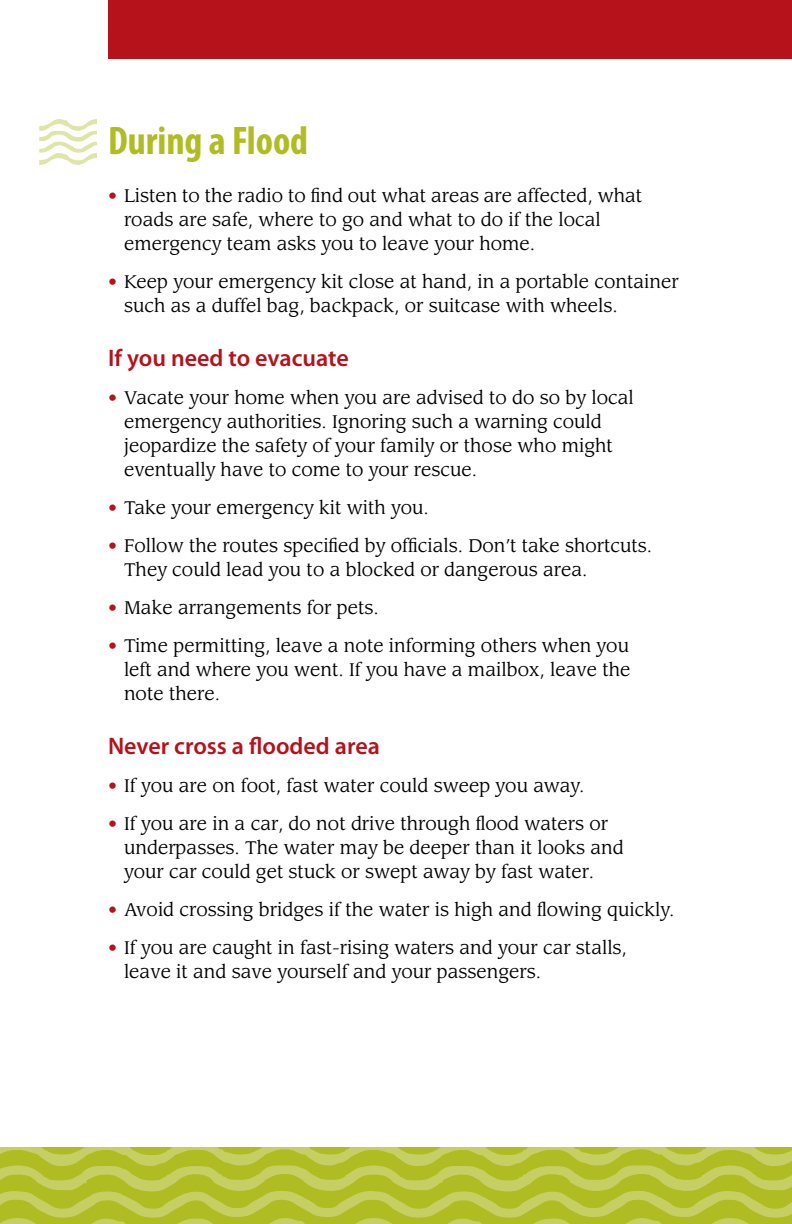
<style>
.page{position:relative;width:792px;height:1224px;background:#fff}
.page>*{position:absolute;margin:0;border:0;box-sizing:border-box;transform-origin:0 0}
.t1{font:700 condensed 40px "Myriad Pro";color:#afbc22}
.t2{font:600 24px "Myriad Pro";color:#b5121b}
.t3{font:18px/24px "Leawood";color:#000}
.s1{font-weight:700;color:#b5121b}
</style>
<div class="page">
<svg style="left:0;top:1148px;width:792px;height:76px;background:#b8c33b"></svg>
<div style="left:108px;top:0;width:684px;height:59px;background:#b5121b"></div>
<svg style="left:39px;top:119px;width:58px;height:46px"></svg>
<h1 class="t1" style="left:108px;top:116px;width:202px">During a Flood</h1>
<p class="t3" style="left:124px;top:184px;width:520px;text-indent:-16px"><span class="s1">•</span> Listen to the radio to find out what areas are affected, what roads are safe, where to go and what to do if the local emergency team asks you to leave your home.</p>
<p class="t3" style="left:124px;top:270px;width:556px;text-indent:-16px"><span class="s1">•</span> Keep your emergency kit close at hand, in a portable container such as a duffel bag, backpack, or suitcase with wheels.</p>
<h2 class="t2" style="left:108px;top:343px;width:242px">If you need to evacuate</h2>
<p class="t3" style="left:124px;top:386px;width:511px;text-indent:-16px"><span class="s1">•</span> Vacate your home when you are advised to do so by local emergency authorities. Ignoring such a warning could jeopardize the safety of your family or those who might eventually have to come to your rescue.</p>
<p class="t3" style="left:108px;top:496px;width:322px"><span class="s1">•</span> Take your emergency kit with you.</p>
<p class="t3" style="left:124px;top:534px;width:530px;text-indent:-16px"><span class="s1">•</span> Follow the routes specified by officials. Don’t take shortcuts.<br>They could lead you to a blocked or dangerous area.</p>
<p class="t3" style="left:108px;top:596px;width:272px"><span class="s1">•</span> Make arrangements for pets.</p>
<p class="t3" style="left:124px;top:634px;width:508px;text-align:justify;text-indent:-16px"><span class="s1">•</span> Time permitting, leave a note informing others when you left and where you went. If you have a mailbox, leave the note there.</p>
<h2 class="t2" style="left:108px;top:731px;width:273px">Never cross a flooded area</h2>
<p class="t3" style="left:108px;top:774px;width:478px"><span class="s1">•</span> If you are on foot, fast water could sweep you away.</p>
<p class="t3" style="left:124px;top:812px;width:501px;text-indent:-16px"><span class="s1">•</span> If you are in a car, do not drive through flood waters or underpasses. The water may be deeper than it looks and your car could get stuck or swept away by fast water.</p>
<p class="t3" style="left:108px;top:898px;width:568px"><span class="s1">•</span> Avoid crossing bridges if the water is high and flowing quickly.</p>
<p class="t3" style="left:124px;top:936px;width:504px;text-indent:-16px"><span class="s1">•</span> If you are caught in fast-rising waters and your car stalls, leave it and save yourself and your passengers.</p>
</div>
